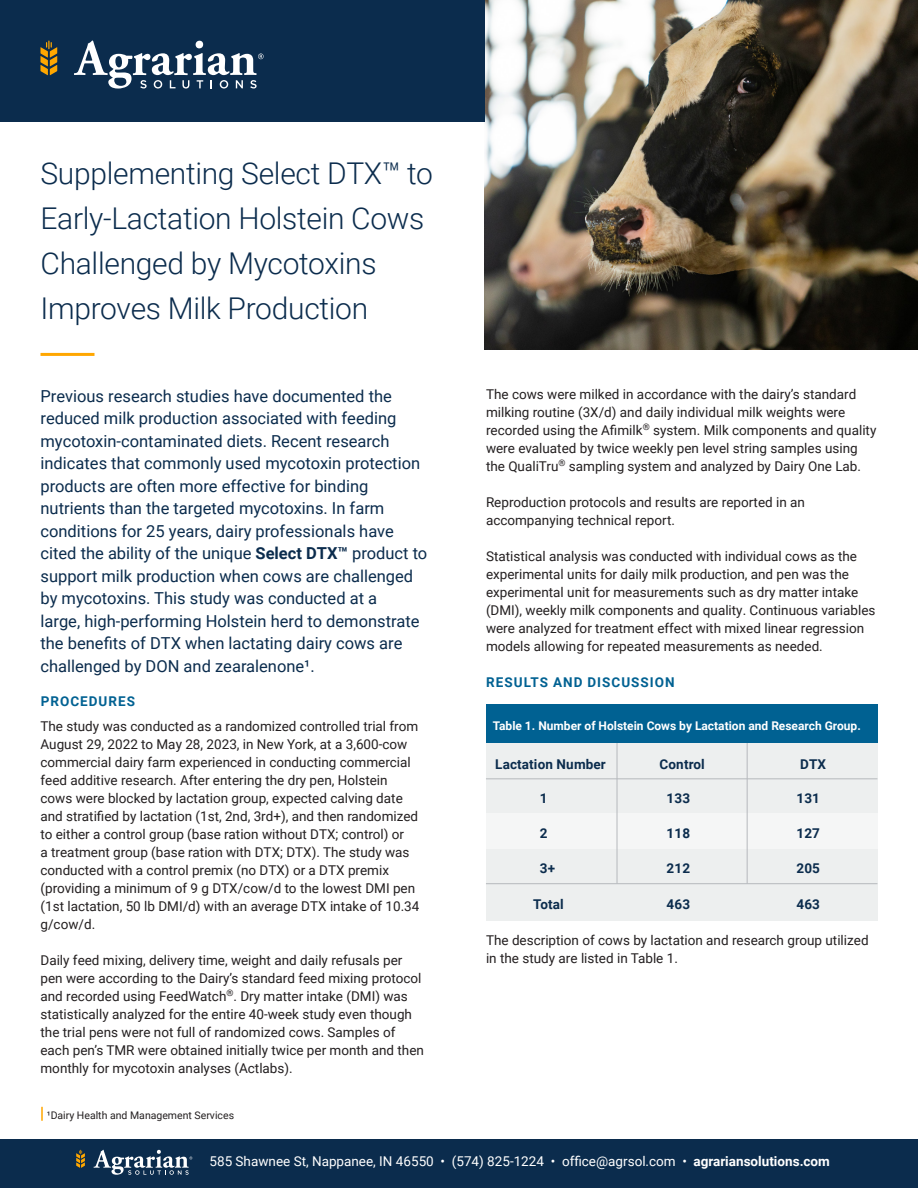
<style>
.page{position:relative;width:918px;height:1188px;background:#fff}
.page>*{position:absolute;margin:0;border:0;box-sizing:border-box;transform-origin:0 0}
.t1{font:300 30px/45px "Roboto";letter-spacing:-.01em;color:#0b2c4d}
.t2{font:16.5px/22.5px "Roboto";color:#0b2c4d}
.t3{font:13.5px/18px "Roboto";color:#231f20}
.t4{font:13.5px "Roboto";color:#fff}
.t5{font:700 13.5px "Roboto";letter-spacing:.01em;color:#0b2c4d}
.t6{font:700 13.5px "Roboto";letter-spacing:.075em;color:#006192}
.t7{font:700 12px "Roboto";color:#fff}
.t8{font:10.5px "Roboto";color:#231f20}
.s1{font-weight:700}
</style>
<div class="page">
<img style="left:485px;top:0;width:433px;height:350px">
<div style="left:486px;top:742px;width:391px;height:178px;background:#edefef"></div>
<div style="left:486px;top:814px;width:391px;height:35px;background:#f5f6f6"></div>
<hr style="left:486px;top:778px;width:391px;height:1px;background:#b5b8bc">
<hr style="left:486px;top:883px;width:391px;height:1px;background:#b5b8bc">
<hr style="left:617px;top:742px;width:1px;height:142px;background:#b5b8bc">
<hr style="left:747px;top:742px;width:1px;height:142px;background:#b5b8bc">
<div style="left:486px;top:704px;width:391px;height:39px;background:#006192"></div>
<div style="left:0;top:0;width:485px;height:122px;background:#0b2c4d"></div>
<svg style="left:40px;top:41px;width:17px;height:34px"></svg>
<svg style="left:74px;top:41px;width:190px;height:48px"></svg>
<hr style="left:40px;top:353px;width:54px;height:3px;background:#ffa700">
<div style="left:0;top:1139px;width:918px;height:49px;background:#0b2c4d"></div>
<svg style="left:76px;top:1150px;width:9px;height:18px"></svg>
<svg style="left:94px;top:1150px;width:98px;height:25px"></svg>
<svg style="left:41px;top:1107px;width:2px;height:14px"></svg>
<p class="t1" style="left:40px;top:149px;width:394px">Supplementing Select DTX™ to<br>Early-Lactation Holstein Cows<br>Challenged by Mycotoxins<br>Improves Milk Production</p>
<p class="t2" style="left:40px;top:384px;width:388px">Previous research studies have documented the reduced milk production associated with feeding mycotoxin-contaminated diets. Recent research indicates that commonly used mycotoxin protection products are often more effective for binding nutrients than the targeted mycotoxins. In farm conditions for 25 years, dairy professionals have cited the ability of the unique <span class="s1">Select DTX™</span> product to support milk production when cows are challenged by mycotoxins. This study was conducted at a<br>large, high-performing Holstein herd to demonstrate the benefits of DTX when lactating dairy cows are challenged by DON and zearalenone¹.</p>
<p class="t6" style="left:41px;top:692px;width:96px">PROCEDURES</p>
<p class="t3" style="left:40px;top:717px;width:380px">The study was conducted as a randomized controlled trial from August 29, 2022 to May 28, 2023, in New York, at a 3,600-cow commercial dairy farm experienced in conducting commercial feed additive research. After entering the dry pen, Holstein cows were blocked by lactation group, expected calving date and stratified by lactation (1st, 2nd, 3rd+), and then randomized to either a control group (base ration without DTX; control) or<br>a treatment group (base ration with DTX; DTX). The study was conducted with a control premix (no DTX) or a DTX premix (providing a minimum of 9 g DTX/cow/d to the lowest DMI pen (1st lactation, 50 lb DMI/d) with an average DTX intake of 10.34 g/cow/d.</p>
<p class="t3" style="left:40px;top:951px;width:385px">Daily feed mixing, delivery time, weight and daily refusals per pen were according to the Dairy’s standard feed mixing protocol and recorded using FeedWatch<sup>®</sup>. Dry matter intake (DMI) was statistically analyzed for the entire 40-week study even though the trial pens were not full of randomized cows. Samples of each pen’s TMR were obtained initially twice per month and then monthly for mycotoxin analyses (Actlabs).</p>
<p class="t8" style="left:47px;top:1108px;width:189px">¹Dairy Health and Management Services</p>
<p class="t3" style="left:486px;top:384px;width:392px">The cows were milked in accordance with the dairy’s standard milking routine (3X/d) and daily individual milk weights were recorded using the Afimilk<sup>®</sup> system. Milk components and quality were evaluated by twice weekly pen level string samples using the QualiTru<sup>®</sup> sampling system and analyzed by Dairy One Lab.</p>
<p class="t3" style="left:486px;top:492px;width:321px">Reproduction protocols and results are reported in an accompanying technical report.</p>
<p class="t3" style="left:486px;top:546px;width:391px">Statistical analysis was conducted with individual cows as the experimental units for daily milk production, and pen was the experimental unit for measurements such as dry matter intake (DMI), weekly milk components and quality. Continuous variables were analyzed for treatment effect with mixed linear regression models allowing for repeated measurements as needed.</p>
<p class="t6" style="left:486px;top:672px;width:190px">RESULTS AND DISCUSSION</p>
<p class="t7" style="left:493px;top:717px;width:370px">Table 1. Number of Holstein Cows by Lactation and Research Group.</p>
<p class="t5" style="left:495px;top:754px;width:112px">Lactation Number</p>
<p class="t5" style="left:660px;top:754px;width:47px">Control</p>
<p class="t5" style="left:800px;top:754px;width:27px">DTX</p>
<p class="t5" style="left:540px;top:788px;width:9px">1</p>
<p class="t5" style="left:540px;top:824px;width:9px">2</p>
<p class="t5" style="left:540px;top:859px;width:17px">3+</p>
<p class="t5" style="left:667px;top:788px;width:25px">133</p>
<p class="t5" style="left:667px;top:824px;width:25px">118</p>
<p class="t5" style="left:667px;top:859px;width:25px">212</p>
<p class="t5" style="left:796px;top:788px;width:25px">131</p>
<p class="t5" style="left:796px;top:824px;width:25px">127</p>
<p class="t5" style="left:796px;top:859px;width:25px">205</p>
<p class="t5" style="left:533px;top:895px;width:32px">Total</p>
<p class="t5" style="left:667px;top:895px;width:25px">463</p>
<p class="t5" style="left:796px;top:895px;width:25px">463</p>
<p class="t3" style="left:486px;top:931px;width:384px">The description of cows by lactation and research group utilized in the study are listed in Table 1.</p>
<p class="t4" style="left:210px;top:1152px;width:622px">585 Shawnee St, Nappanee, IN 46550 • (574) 825-1224 • office@agrsol.com • <span class="s1">agrariansolutions.com</span></p>
</div>
